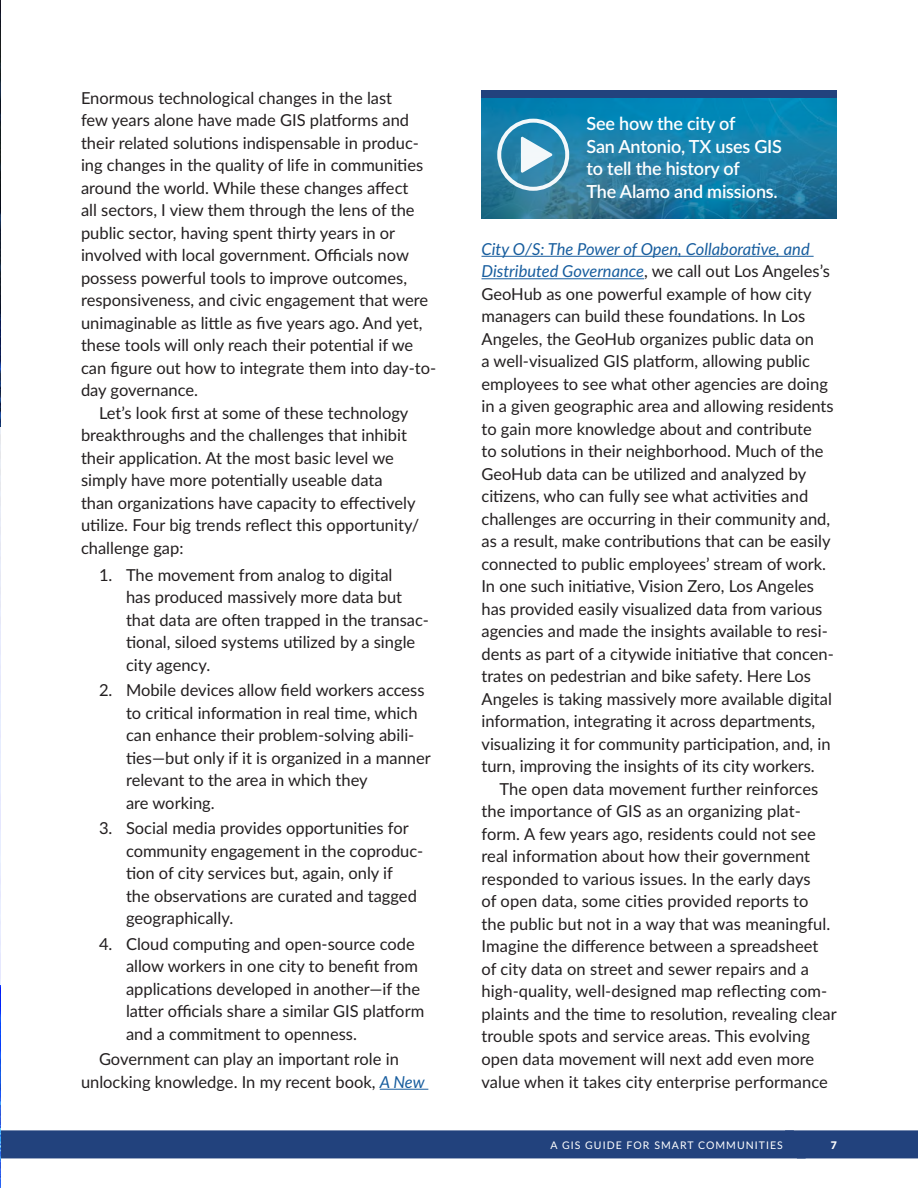
<style>
.page{position:relative;width:918px;height:1188px;background:#fff}
.page>*{position:absolute;margin:0;border:0;box-sizing:border-box;transform-origin:0 0}
.t{font:600 18px/22.5px "Lato";letter-spacing:-.01em;color:#fff}
.t-2{font:16.5px/22.5px "Lato";color:#231f20}
.t1{font:10.5px "Lato";letter-spacing:.1em;color:#fff}
.t2{font:900 10.5px "Lato";color:#fff}
.s1{font-style:italic;color:#175d9e}
</style>
<div class="page">
<div style="left:1px;top:1130px;width:917px;height:28px;background:#22427d"></div>
<img style="left:0;top:0;width:1px;height:1188px">
<hr style="left:380px;top:1089px;width:48px;height:1px;background:#175d9e">
<hr style="left:482px;top:256px;width:332px;height:1px;background:#175d9e">
<hr style="left:482px;top:278px;width:162px;height:1px;background:#175d9e">
<hr style="left:0;top:428px;width:1px;height:558px;background:#fff">
<img style="left:482px;top:98px;width:355px;height:121px">
<svg style="left:497px;top:119px;width:72px;height:72px"></svg>
<div style="left:482px;top:90px;width:355px;height:8px;background:#22427d"></div>
<p class="t-2" style="left:81px;top:86px;width:357px">Enormous technological changes in the last<br>few years alone have made GIS platforms and their related solutions indispensable in produc&shy;ing changes in the quality of life in communities around the world. While these changes affect<br>all sectors, I view them through the lens of the public sector, having spent thirty years in or involved with local government. Officials now possess powerful tools to improve outcomes, responsiveness, and civic engagement that were unimaginable as little as five years ago. And yet, these tools will only reach their potential if we can figure out how to integrate them into day-to&shy;day governance.</p>
<p class="t-2" style="left:81px;top:401px;width:340px;text-indent:18px">Let’s look first at some of these technology breakthroughs and the challenges that inhibit their application. At the most basic level we simply have more potentially useable data<br>than organizations have capacity to effectively utilize. Four big trends reflect this opportunity/ challenge gap:</p>
<p class="t-2" style="left:126px;top:563px;width:304px;text-indent:-27px">1. The movement from analog to digital<br>has produced massively more data but that data are often trapped in the transac&shy;tional, siloed systems utilized by a single city agency.</p>
<p class="t-2" style="left:126px;top:678px;width:306px;text-indent:-27px">2. Mobile devices allow field workers access to critical information in real time, which can enhance their problem-solving abili&shy;ties—but only if it is organized in a manner relevant to the area in which they<br>are working.</p>
<p class="t-2" style="left:126px;top:816px;width:299px;text-indent:-27px">3. Social media provides opportunities for community engagement in the coproduc&shy;tion of city services but, again, only if<br>the observations are curated and tagged geographically.</p>
<p class="t-2" style="left:126px;top:932px;width:300px;text-indent:-27px">4. Cloud computing and open-source code allow workers in one city to benefit from applications developed in another—if the latter officials share a similar GIS platform and a commitment to openness.</p>
<p class="t-2" style="left:81px;top:1047px;width:345px;text-align:center">Government can play an important role in unlocking knowledge. In my recent book, <span class="s1">A New</span></p>
<p class="t" style="left:586px;top:112px;width:197px">See how the city of<br>San Antonio, TX uses GIS to tell the history of<br>The Alamo and missions.</p>
<p class="t-2" style="left:482px;top:237px;width:354px"><span class="s1">City O/S: The Power of Open, Collaborative, and Distributed Governance</span>, we call out Los Angeles’s GeoHub as one powerful example of how city managers can build these foundations. In Los Angeles, the GeoHub organizes public data on<br>a well-visualized GIS platform, allowing public employees to see what other agencies are doing in a given geographic area and allowing residents to gain more knowledge about and contribute<br>to solutions in their neighborhood. Much of the GeoHub data can be utilized and analyzed by citizens, who can fully see what activities and challenges are occurring in their community and, as a result, make contributions that can be easily connected to public employees’ stream of work.<br>In one such initiative, Vision Zero, Los Angeles has provided easily visualized data from various agencies and made the insights available to resi&shy;dents as part of a citywide initiative that concen&shy;trates on pedestrian and bike safety. Here Los Angeles is taking massively more available digital information, integrating it across departments, visualizing it for community participation, and, in turn, improving the insights of its city workers.</p>
<p class="t-2" style="left:482px;top:777px;width:357px;text-indent:18px">The open data movement further reinforces the importance of GIS as an organizing plat&shy;form. A few years ago, residents could not see real information about how their government responded to various issues. In the early days<br>of open data, some cities provided reports to<br>the public but not in a way that was meaningful.<br>Imagine the difference between a spreadsheet of city data on street and sewer repairs and a high-quality, well-designed map reflecting com&shy;plaints and the time to resolution, revealing clear trouble spots and service areas. This evolving open data movement will next add even more value when it takes city enterprise performance</p>
<p class="t1" style="left:551px;top:1137px;width:234px">A GIS GUIDE FOR SMART COMMUNITIES</p>
<p class="t2" style="left:831px;top:1137px;width:8px">7</p>
</div>
